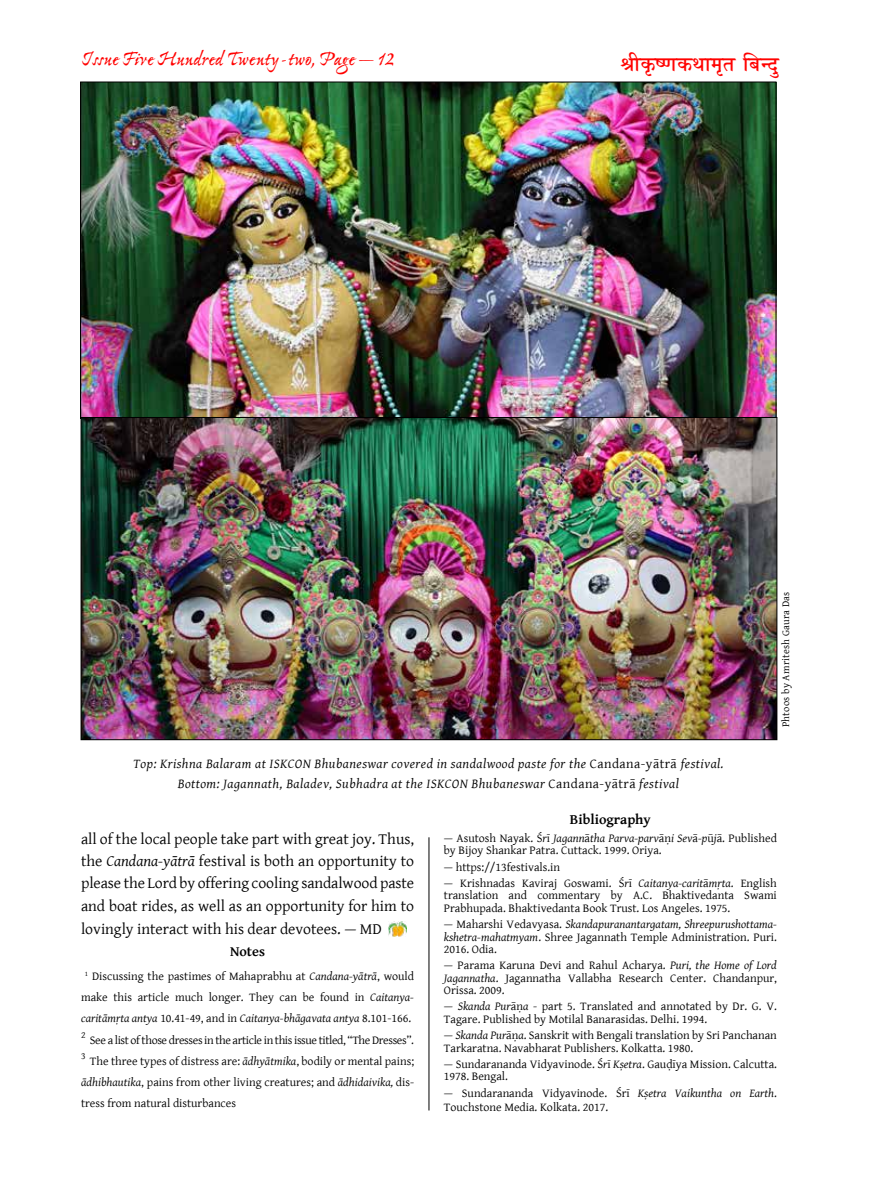
<style>
.page{position:relative;width:885px;height:1191px;background:#fff}
.page>*{position:absolute;margin:0;border:0;box-sizing:border-box;transform-origin:0 0}
.t1{font:700 21px "Ex Ponto Pro";letter-spacing:-.01em;color:#ff0200}
.t2{font:700 18px "Shobhika";color:#ff0200}
.t3{font:15.75px/22.5px "Gentium Basic";color:#000;text-align:justify}
.t4{font:700 14.25px "Gentium Basic";color:#000}
.t5{font:italic 13.5px/19.5px "Gentium Basic";letter-spacing:.035em;color:#000;text-align:center}
.t6{font:12px/12.3px "Gentium Basic";color:#000}
.t7{font:12px "Gentium Basic";letter-spacing:-.03em;color:#000}
.t8{font:10.5px "Gentium Basic";letter-spacing:.02em;color:#000}
.t9{font:9.6px "Gentium Basic";color:#000}
.s1{font-style:normal}
.s2{font-style:italic}
</style>
<div class="page">
<img style="left:389px;top:921px;width:17px;height:15px">
<img style="left:82px;top:84px;width:693px;height:654px">
<hr style="left:428px;top:837px;width:1px;height:273px;background:#000">
<h1 class="t1" style="left:81px;top:46px;width:315px">Issue Five Hundred Twenty-two, Page — 12</h1>
<h2 class="t2" style="left:620px;top:54px;width:168px">श्रीकृष्णकथामृत बिन्दु</h2>
<p class="t5" style="left:133px;top:753px;width:592px">Top: Krishna Balaram at ISKCON Bhubaneswar covered in sandalwood paste for the <span class="s1">Candana-yātrā</span> festival.<br>Bottom: Jagannath, Baladev, Subhadra at the ISKCON Bhubaneswar <span class="s1">Candana-yātrā</span> festival</p>
<p class="t8" style="left:778px;top:727px;width:137px;rotate:-90deg">Phtoos by Amritesh Gaura Das</p>
<p class="t3" style="left:81px;top:826px;width:334px">all of the local people take part with great joy. Thus, the <span class="s2">Candana-yātrā</span> festival is both an opportunity to please the Lord by offering cooling sandalwood paste and boat rides, as well as an opportunity for him to lovingly interact with his dear devotees. — MD</p>
<p class="t4" style="left:230px;top:940px;width:37px">Notes</p>
<p class="t6" style="left:81px;top:964px;width:334px;line-height:21.3px;text-align:center"><sup>1</sup> Discussing the pastimes of Mahaprabhu at <span class="s2">Candana-yātrā</span>, would make this article much longer. They can be found in <span class="s2">Caitanya&shy;caritāmṛta antya</span> 10.41-49, and in <span class="s2">Caitanya-bhāgavata antya</span> 8.101-166.</p>
<p class="t9" style="left:81px;top:1028px;width:6px">2</p>
<p class="t7" style="left:90px;top:1030px;width:325px">See a list of those dresses in the article in this issue titled, “The Dresses”.</p>
<p class="t9" style="left:81px;top:1049px;width:6px">3</p>
<p class="t6" style="left:81px;top:1050px;width:334px;line-height:21.3px;text-align:justify;text-indent:9px">The three types of distress are: <span class="s2">ādhyātmika</span>, bodily or mental pains; <span class="s2">ādhibhautika</span>, pains from other living creatures; and <span class="s2">ādhidaivika,</span> dis&shy;tress from natural disturbances</p>
<p class="t4" style="left:570px;top:809px;width:82px">Bibliography</p>
<p class="t6" style="left:444px;top:831px;width:334px">— Asutosh Nayak. Ś<span class="s2">r</span>ī <span class="s2">Jagann</span>ā<span class="s2">tha Parva-parv</span>āṇ<span class="s2">i Sev</span>ā<span class="s2">-p</span>ū<span class="s2">j</span>ā. Published by Bijoy Shankar Patra. Cuttack. 1999. Oriya.</p>
<p class="t6" style="left:444px;top:860px;width:118px">— https://13festivals.in</p>
<p class="t6" style="left:444px;top:876px;width:334px;text-align:justify">— Krishnadas Kaviraj Goswami. Ś<span class="s2">r</span>ī <span class="s2">Caitanya-carit</span>ā<span class="s2">mṛta</span>. English translation and commentary by A.C. Bhaktivedanta Swami Prabhupada. Bhaktivedanta Book Trust. Los Angeles. 1975.</p>
<p class="t6" style="left:444px;top:917px;width:334px;text-align:justify">— Maharshi Vedavyasa. <span class="s2">Skandapuranantargatam, Shreepurushottama&shy;kshetra-mahatmyam</span>. Shree Jagannath Temple Administration. Puri.<br>2016. Odia.</p>
<p class="t6" style="left:444px;top:959px;width:334px;text-align:justify">— Parama Karuna Devi and Rahul Acharya. <span class="s2">Puri, the Home of Lord Jagannatha</span>. Jagannatha Vallabha Research Center. Chandanpur, Orissa. 2009.</p>
<p class="t6" style="left:444px;top:1000px;width:334px">— <span class="s2">Skanda Pur</span>āṇ<span class="s2">a</span> - part 5. Translated and annotated by Dr. G. V.<br>Tagare. Published by Motilal Banarasidas. Delhi. 1994.</p>
<p class="t6" style="left:444px;top:1029px;width:334px">— <span class="s2">Skanda Pur</span>āṇ<span class="s2">a</span>. Sanskrit with Bengali translation by Sri Panchanan<br>Tarkaratna. Navabharat Publishers. Kolkatta. 1980.</p>
<p class="t6" style="left:444px;top:1057px;width:334px">— Sundarananda Vidyavinode. Ś<span class="s2">r</span>ī <span class="s2">Kṣetra</span>. Gauḍīya Mission. Calcutta.<br>1978. Bengal.</p>
<p class="t6" style="left:444px;top:1085px;width:334px;line-height:14.4px">— Sundarananda Vidyavinode. Śrī <span class="s2">Kṣetra Vaikuntha on Earth</span>.<br>Touchstone Media. Kolkata. 2017.</p>
</div>
